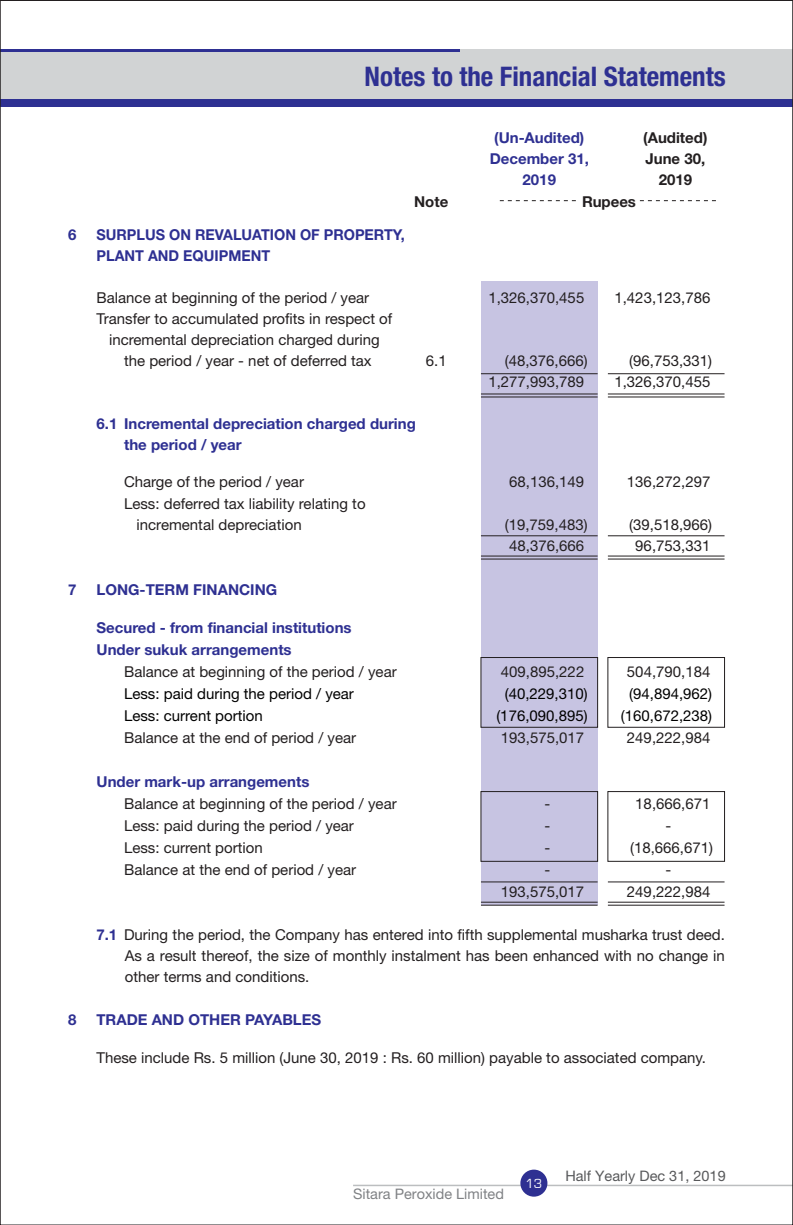
<style>
.page{position:relative;width:793px;height:1225px;background:#fff}
.page>*{position:absolute;margin:0;border:0;box-sizing:border-box;transform-origin:0 0}
.t1{font:700 condensed 27px "Helvetica Neue";color:#2e3092}
.t2{font:15px/21px "Helvetica Neue";color:#231f20;text-align:center}
.t3{font:700 15px/21px "Helvetica Neue";color:#2e3092}
.t4{font:15px "Helvetica Neue";color:#000}
.t5{font:700 15px/21px "Helvetica Neue";color:#2e3092;scale:.96 1}
.t6{font:700 15px "Helvetica Neue";color:#231f20}
.t7{font:14.4px "Helvetica Neue";color:#808285}
.t8{font:14.4px "Helvetica Neue";color:#58595b}
.t9{font:13.6px "Eurostile";color:#fff}
.s1{font-weight:700;color:#2e3092}
</style>
<div class="page">
<div style="left:0;top:49px;width:792px;height:58px;background:#d1d3d4"></div>
<hr style="left:0;top:49px;width:460px;height:3px;background:#2e3092">
<div style="left:0;top:99px;width:792px;height:8px;background:#2e3092"></div>
<hr style="left:353px;top:1184px;width:439px;height:2px;background:#bcbec0">
<div style="left:520px;top:1169px;width:27px;height:27px;background:#2e3092;border-radius:50%"></div>
<div style="left:481px;top:281px;width:116px;height:624px;background:#c7c4e2"></div>
<svg style="left:639px;top:200px;width:77px;height:1px"></svg>
<svg style="left:500px;top:200px;width:76px;height:1px"></svg>
<hr style="left:481px;top:881px;width:116px;height:1px;background:#231f20">
<hr style="left:608px;top:881px;width:116px;height:1px;background:#231f20">
<hr style="left:481px;top:901px;width:116px;height:1px;background:#231f20">
<hr style="left:608px;top:901px;width:116px;height:1px;background:#231f20">
<hr style="left:481px;top:904px;width:116px;height:1px;background:#231f20">
<hr style="left:608px;top:904px;width:116px;height:1px;background:#231f20">
<hr style="left:481px;top:535px;width:116px;height:1px;background:#231f20">
<hr style="left:608px;top:535px;width:116px;height:1px;background:#231f20">
<hr style="left:481px;top:555px;width:116px;height:1px;background:#231f20">
<hr style="left:608px;top:555px;width:116px;height:1px;background:#231f20">
<hr style="left:481px;top:558px;width:116px;height:1px;background:#231f20">
<hr style="left:608px;top:558px;width:116px;height:1px;background:#231f20">
<hr style="left:481px;top:373px;width:116px;height:1px;background:#231f20">
<hr style="left:608px;top:373px;width:116px;height:1px;background:#231f20">
<hr style="left:481px;top:393px;width:116px;height:1px;background:#231f20">
<hr style="left:608px;top:393px;width:116px;height:1px;background:#231f20">
<hr style="left:481px;top:396px;width:116px;height:1px;background:#231f20">
<hr style="left:608px;top:396px;width:116px;height:1px;background:#231f20">
<div style="left:480px;top:657px;width:118px;height:70px;border:1px solid #231f20"></div>
<div style="left:607px;top:657px;width:117px;height:70px;border:1px solid #231f20"></div>
<div style="left:480px;top:791px;width:118px;height:70px;border:1px solid #231f20"></div>
<div style="left:607px;top:791px;width:117px;height:70px;border:1px solid #231f20"></div>
<h1 class="t1" style="left:364px;top:60px;width:362px">Notes to the Financial Statements</h1>
<p class="t3" style="left:494px;top:126px;width:91px">(Un-Audited)</p>
<p class="t6" style="left:643px;top:128px;width:66px">(Audited)</p>
<p class="t3" style="left:489px;top:147px;width:101px">December 31,</p>
<p class="t6" style="left:645px;top:149px;width:61px">June 30,</p>
<p class="t3" style="left:522px;top:168px;width:35px">2019</p>
<p class="t6" style="left:658px;top:170px;width:35px">2019</p>
<p class="t6" style="left:414px;top:192px;width:36px">Note</p>
<p class="t6" style="left:582px;top:192px;width:55px">Rupees</p>
<p class="t3" style="left:68px;top:224px;width:10px">6</p>
<p class="t5" style="left:96px;top:224px;width:323px">SURPLUS ON REVALUATION OF PROPERTY,<br>PLANT AND EQUIPMENT</p>
<p class="t2" style="left:96px;top:287px;width:274px">Balance at beginning of the period / year</p>
<p class="t2" style="left:488px;top:287px;width:97px">1,326,370,455</p>
<p class="t2" style="left:614px;top:287px;width:97px">1,423,123,786</p>
<p class="t2" style="left:96px;top:308px;width:297px">Transfer to accumulated profits in respect of incremental depreciation charged during<br>the period / year - net of deferred tax</p>
<p class="t2" style="left:426px;top:350px;width:22px">6.1</p>
<p class="t2" style="left:504px;top:350px;width:84px">(48,376,666)</p>
<p class="t2" style="left:629px;top:350px;width:84px">(96,753,331)</p>
<p class="t2" style="left:488px;top:371px;width:97px">1,277,993,789</p>
<p class="t2" style="left:614px;top:371px;width:97px">1,326,370,455</p>
<p class="t3" style="left:124px;top:413px;width:293px;text-indent:-27px">6.1 Incremental depreciation charged during the period / year</p>
<p class="t2" style="left:124px;top:471px;width:181px">Charge of the period / year</p>
<p class="t2" style="left:509px;top:471px;width:77px">68,136,149</p>
<p class="t2" style="left:627px;top:471px;width:85px">136,272,297</p>
<p class="t2" style="left:136px;top:492px;width:230px;text-align:left;text-indent:-13px">Less: deferred tax liability relating to incremental depreciation</p>
<p class="t2" style="left:504px;top:513px;width:84px">(19,759,483)</p>
<p class="t2" style="left:629px;top:513px;width:84px">(39,518,966)</p>
<p class="t2" style="left:509px;top:534px;width:77px">48,376,666</p>
<p class="t2" style="left:635px;top:534px;width:77px">96,753,331</p>
<p class="t3" style="left:68px;top:578px;width:10px">7</p>
<p class="t3" style="left:96px;top:578px;width:182px">LONG-TERM FINANCING</p>
<p class="t3" style="left:96px;top:616px;width:256px;line-height:22px">Secured - from financial institutions<br>Under sukuk arrangements</p>
<p class="t2" style="left:124px;top:660px;width:274px">Balance at beginning of the period / year</p>
<p class="t2" style="left:501px;top:660px;width:85px">409,895,222</p>
<p class="t2" style="left:627px;top:660px;width:85px">504,790,184</p>
<p class="t4" style="left:124px;top:684px;width:231px">Less: paid during the period / year</p>
<p class="t4" style="left:504px;top:684px;width:84px">(40,229,310)</p>
<p class="t4" style="left:629px;top:684px;width:84px">(94,894,962)</p>
<p class="t4" style="left:124px;top:706px;width:140px">Less: current portion</p>
<p class="t4" style="left:496px;top:706px;width:93px">(176,090,895)</p>
<p class="t4" style="left:621px;top:706px;width:93px">(160,672,238)</p>
<p class="t2" style="left:124px;top:726px;width:233px">Balance at the end of period / year</p>
<p class="t2" style="left:501px;top:726px;width:85px">193,575,017</p>
<p class="t2" style="left:627px;top:726px;width:85px">249,222,984</p>
<p class="t3" style="left:96px;top:770px;width:214px">Under mark-up arrangements</p>
<p class="t2" style="left:124px;top:792px;width:274px">Balance at beginning of the period / year</p>
<p class="t2" style="left:544px;top:792px;width:7px">-</p>
<p class="t2" style="left:635px;top:792px;width:77px">18,666,671</p>
<p class="t2" style="left:124px;top:814px;width:231px">Less: paid during the period / year</p>
<p class="t2" style="left:544px;top:814px;width:7px">-</p>
<p class="t2" style="left:665px;top:814px;width:7px">-</p>
<p class="t2" style="left:124px;top:836px;width:140px">Less: current portion</p>
<p class="t2" style="left:544px;top:836px;width:7px">-</p>
<p class="t2" style="left:630px;top:836px;width:84px">(18,666,671)</p>
<p class="t2" style="left:124px;top:858px;width:233px">Balance at the end of period / year</p>
<p class="t2" style="left:544px;top:858px;width:7px">-</p>
<p class="t2" style="left:665px;top:858px;width:7px">-</p>
<p class="t2" style="left:501px;top:880px;width:85px">193,575,017</p>
<p class="t2" style="left:627px;top:880px;width:85px">249,222,984</p>
<p class="t2" style="left:125px;top:923px;width:601px;text-align:justify;text-indent:-28px"><span class="s1">7.1</span> During the period, the Company has entered into fifth supplemental musharka trust deed.<br>As a result thereof, the size of monthly instalment has been enhanced with no change in other terms and conditions.</p>
<p class="t3" style="left:68px;top:1008px;width:10px">8</p>
<p class="t3" style="left:96px;top:1008px;width:226px">TRADE AND OTHER PAYABLES</p>
<p class="t2" style="left:96px;top:1046px;width:611px">These include Rs. 5 million (June 30, 2019 : Rs. 60 million) payable to associated company.</p>
<p class="t7" style="left:353px;top:1185px;width:152px">Sitara Peroxide Limited</p>
<p class="t9" style="left:525px;top:1176px;width:18px">13</p>
<p class="t8" style="left:565px;top:1167px;width:162px">Half Yearly Dec 31, 2019</p>
</div>
